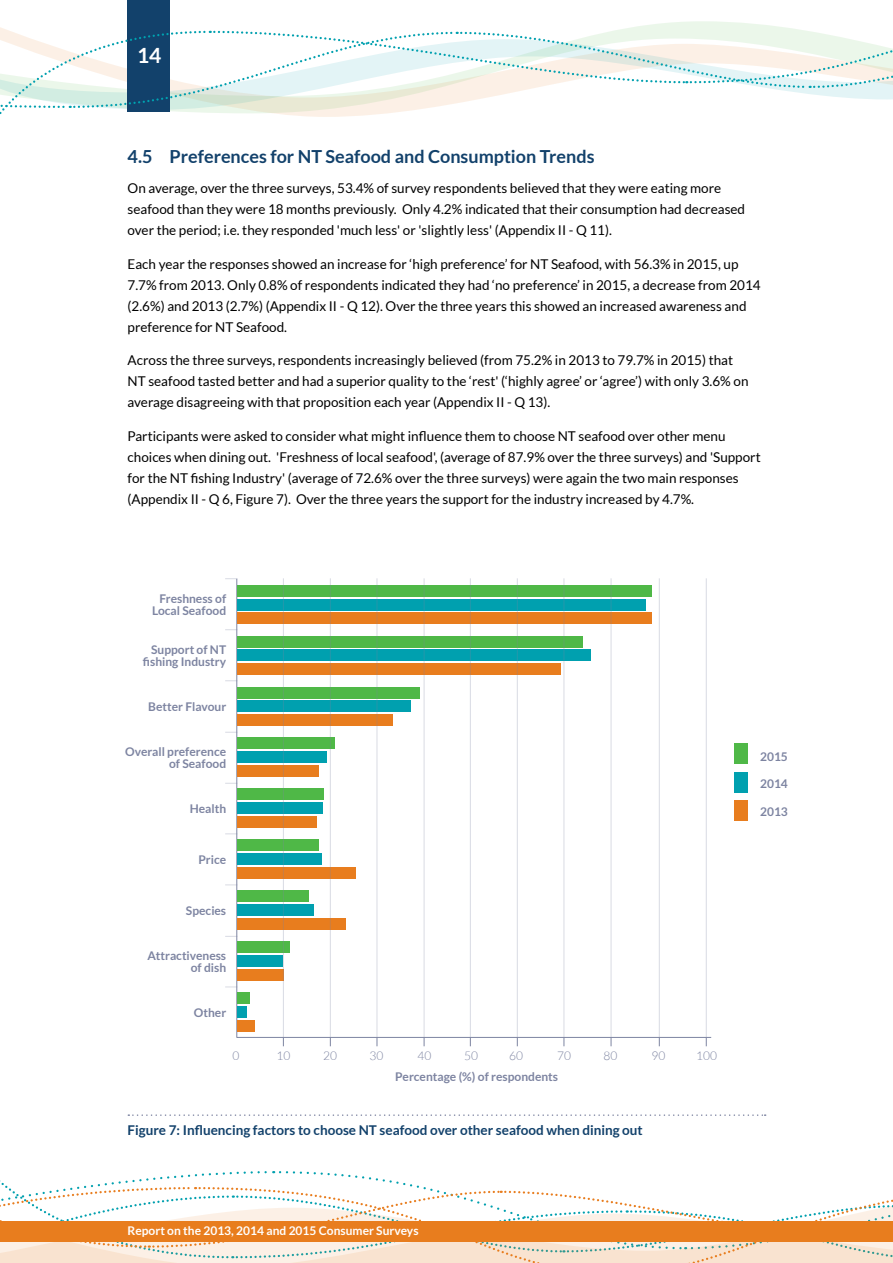
<style>
.page{position:relative;width:893px;height:1263px;background:#fff}
.page>*{position:absolute;margin:0;border:0;box-sizing:border-box;transform-origin:0 0}
.t1{font:700 21px "Lato";color:#fff}
.t2{font:700 18px "Lato";color:#12416b}
.t3{font:13.5px/21px "Lato";color:#000}
.t4{font:700 13.5px "Lato";color:#12416b}
.t5{font:700 12px/12px "Lato";color:#7d84a1;text-align:right}
.t6{font:700 12px "Lato";color:#fff}
.t7{font:300 12px "Lato";color:#7d84a1}
</style>
<div class="page">
<svg style="left:0;top:1171px;width:557px;height:23px"></svg>
<svg style="left:0;top:1194px;width:893px;height:69px"></svg>
<div style="left:128px;top:0;width:42px;height:111px;background:#12416b"></div>
<div style="left:0;top:1221px;width:893px;height:21px;background:#e87d1e"></div>
<svg style="left:0;top:24px;width:893px;height:93px"></svg>
<div style="left:734px;top:743px;width:14px;height:20px;background:#4fb847"></div>
<div style="left:734px;top:772px;width:14px;height:20px;background:#00a0af"></div>
<div style="left:734px;top:800px;width:14px;height:20px;background:#e87d1e"></div>
<hr style="left:236px;top:579px;width:1px;height:458px;background:#7d84a1">
<hr style="left:237px;top:1037px;width:474px;height:1px;background:#7d84a1">
<svg style="left:128px;top:1114px;width:638px;height:2px"></svg>
<div style="left:237px;top:585px;width:415px;height:11px;background:#4fb847"></div>
<div style="left:237px;top:636px;width:346px;height:11px;background:#4fb847"></div>
<div style="left:237px;top:687px;width:183px;height:11px;background:#4fb847"></div>
<div style="left:237px;top:738px;width:97px;height:11px;background:#4fb847"></div>
<div style="left:237px;top:789px;width:86px;height:11px;background:#4fb847"></div>
<div style="left:237px;top:840px;width:82px;height:11px;background:#4fb847"></div>
<div style="left:237px;top:891px;width:72px;height:11px;background:#4fb847"></div>
<div style="left:237px;top:941px;width:52px;height:12px;background:#4fb847"></div>
<div style="left:237px;top:992px;width:12px;height:12px;background:#4fb847"></div>
<div style="left:237px;top:599px;width:409px;height:11px;background:#00a0af"></div>
<div style="left:237px;top:650px;width:353px;height:11px;background:#00a0af"></div>
<div style="left:237px;top:701px;width:173px;height:11px;background:#00a0af"></div>
<div style="left:237px;top:752px;width:89px;height:11px;background:#00a0af"></div>
<div style="left:237px;top:803px;width:85px;height:11px;background:#00a0af"></div>
<div style="left:237px;top:904px;width:77px;height:11px;background:#00a0af"></div>
<div style="left:237px;top:955px;width:45px;height:11px;background:#00a0af"></div>
<div style="left:237px;top:1006px;width:9px;height:11px;background:#00a0af"></div>
<div style="left:237px;top:853px;width:85px;height:12px;background:#00a0af"></div>
<div style="left:237px;top:613px;width:415px;height:11px;background:#e87d1e"></div>
<div style="left:237px;top:664px;width:323px;height:11px;background:#e87d1e"></div>
<div style="left:237px;top:714px;width:155px;height:12px;background:#e87d1e"></div>
<div style="left:237px;top:765px;width:82px;height:12px;background:#e87d1e"></div>
<div style="left:237px;top:816px;width:79px;height:11px;background:#e87d1e"></div>
<div style="left:237px;top:867px;width:119px;height:11px;background:#e87d1e"></div>
<div style="left:237px;top:918px;width:108px;height:11px;background:#e87d1e"></div>
<div style="left:237px;top:969px;width:46px;height:11px;background:#e87d1e"></div>
<div style="left:237px;top:1020px;width:17px;height:11px;background:#e87d1e"></div>
<svg style="left:225px;top:936px;width:12px;height:1px"></svg>
<svg style="left:225px;top:884px;width:12px;height:1px"></svg>
<svg style="left:225px;top:833px;width:12px;height:1px"></svg>
<svg style="left:225px;top:783px;width:12px;height:1px"></svg>
<svg style="left:225px;top:732px;width:12px;height:1px"></svg>
<svg style="left:225px;top:680px;width:12px;height:1px"></svg>
<svg style="left:225px;top:629px;width:12px;height:1px"></svg>
<svg style="left:225px;top:578px;width:12px;height:1px"></svg>
<svg style="left:225px;top:986px;width:12px;height:1px"></svg>
<hr style="left:283px;top:578px;width:1px;height:459px;background:#7d84a1">
<hr style="left:330px;top:578px;width:1px;height:459px;background:#7d84a1">
<hr style="left:377px;top:578px;width:1px;height:459px;background:#7d84a1">
<hr style="left:424px;top:578px;width:1px;height:459px;background:#7d84a1">
<hr style="left:470px;top:578px;width:1px;height:459px;background:#7d84a1">
<hr style="left:517px;top:578px;width:1px;height:459px;background:#7d84a1">
<hr style="left:564px;top:578px;width:1px;height:459px;background:#7d84a1">
<hr style="left:611px;top:578px;width:1px;height:459px;background:#7d84a1">
<hr style="left:659px;top:578px;width:1px;height:459px;background:#7d84a1">
<hr style="left:706px;top:578px;width:1px;height:459px;background:#7d84a1">
<h1 class="t1" style="left:137px;top:43px;width:26px">14</h1>
<h2 class="t2" style="left:128px;top:146px;width:468px">4.5 Preferences for NT Seafood and Consumption Trends</h2>
<p class="t3" style="left:128px;top:177px;width:619px">On average, over the three surveys, 53.4% of survey respondents believed that they were eating more seafood than they were 18 months previously. Only 4.2% indicated that their consumption had decreased over the period; i.e. they responded 'much less' or 'slightly less' (Appendix II - Q 11).</p>
<p class="t3" style="left:128px;top:253px;width:635px">Each year the responses showed an increase for ‘high preference’ for NT Seafood, with 56.3% in 2015, up 7.7% from 2013. Only 0.8% of respondents indicated they had ‘no preference’ in 2015, a decrease from 2014 (2.6%) and 2013 (2.7%) (Appendix II - Q 12). Over the three years this showed an increased awareness and preference for NT Seafood.</p>
<p class="t3" style="left:128px;top:350px;width:622px">Across the three surveys, respondents increasingly believed (from 75.2% in 2013 to 79.7% in 2015) that<br>NT seafood tasted better and had a superior quality to the ‘rest' (‘highly agree’ or ‘agree’) with only 3.6% on average disagreeing with that proposition each year (Appendix II - Q 13).</p>
<p class="t3" style="left:128px;top:426px;width:635px">Participants were asked to consider what might influence them to choose NT seafood over other menu choices when dining out. 'Freshness of local seafood', (average of 87.9% over the three surveys) and 'Support for the NT fishing Industry' (average of 72.6% over the three surveys) were again the two main responses (Appendix II - Q 6, Figure 7). Over the three years the support for the industry increased by 4.7%.</p>
<p class="t5" style="left:152px;top:592px;width:76px">Freshness of<br>Local Seafood</p>
<p class="t5" style="left:143px;top:643px;width:85px">Support of NT fishing Industry</p>
<p class="t5" style="left:148px;top:700px;width:79px">Better Flavour</p>
<p class="t5" style="left:125px;top:745px;width:102px">Overall preference of Seafood</p>
<p class="t5" style="left:190px;top:802px;width:38px">Health</p>
<p class="t5" style="left:198px;top:853px;width:29px">Price</p>
<p class="t5" style="left:186px;top:904px;width:42px">Species</p>
<p class="t5" style="left:147px;top:949px;width:80px">Attractiveness of dish</p>
<p class="t5" style="left:194px;top:1006px;width:34px">Other</p>
<p class="t7" style="left:233px;top:1050px;width:8px">0</p>
<p class="t7" style="left:277px;top:1050px;width:15px">10</p>
<p class="t7" style="left:323px;top:1050px;width:15px">20</p>
<p class="t7" style="left:370px;top:1050px;width:15px">30</p>
<p class="t7" style="left:418px;top:1050px;width:15px">40</p>
<p class="t7" style="left:464px;top:1050px;width:15px">50</p>
<p class="t7" style="left:509px;top:1050px;width:15px">60</p>
<p class="t7" style="left:557px;top:1050px;width:15px">70</p>
<p class="t7" style="left:604px;top:1050px;width:15px">80</p>
<p class="t7" style="left:652px;top:1050px;width:15px">90</p>
<p class="t7" style="left:696px;top:1050px;width:22px">100</p>
<p class="t5" style="left:395px;top:1070px;width:164px">Percentage (%) of respondents</p>
<p class="t4" style="left:128px;top:1122px;width:517px">Figure 7: Influencing factors to choose NT seafood over other seafood when dining out</p>
<p class="t6" style="left:128px;top:1224px;width:293px">Report on the 2013, 2014 and 2015 Consumer Surveys</p>
<p class="t5" style="left:760px;top:751px;width:29px">2015</p>
<p class="t5" style="left:760px;top:778px;width:29px">2014</p>
<p class="t5" style="left:760px;top:805px;width:29px">2013</p>
</div>
